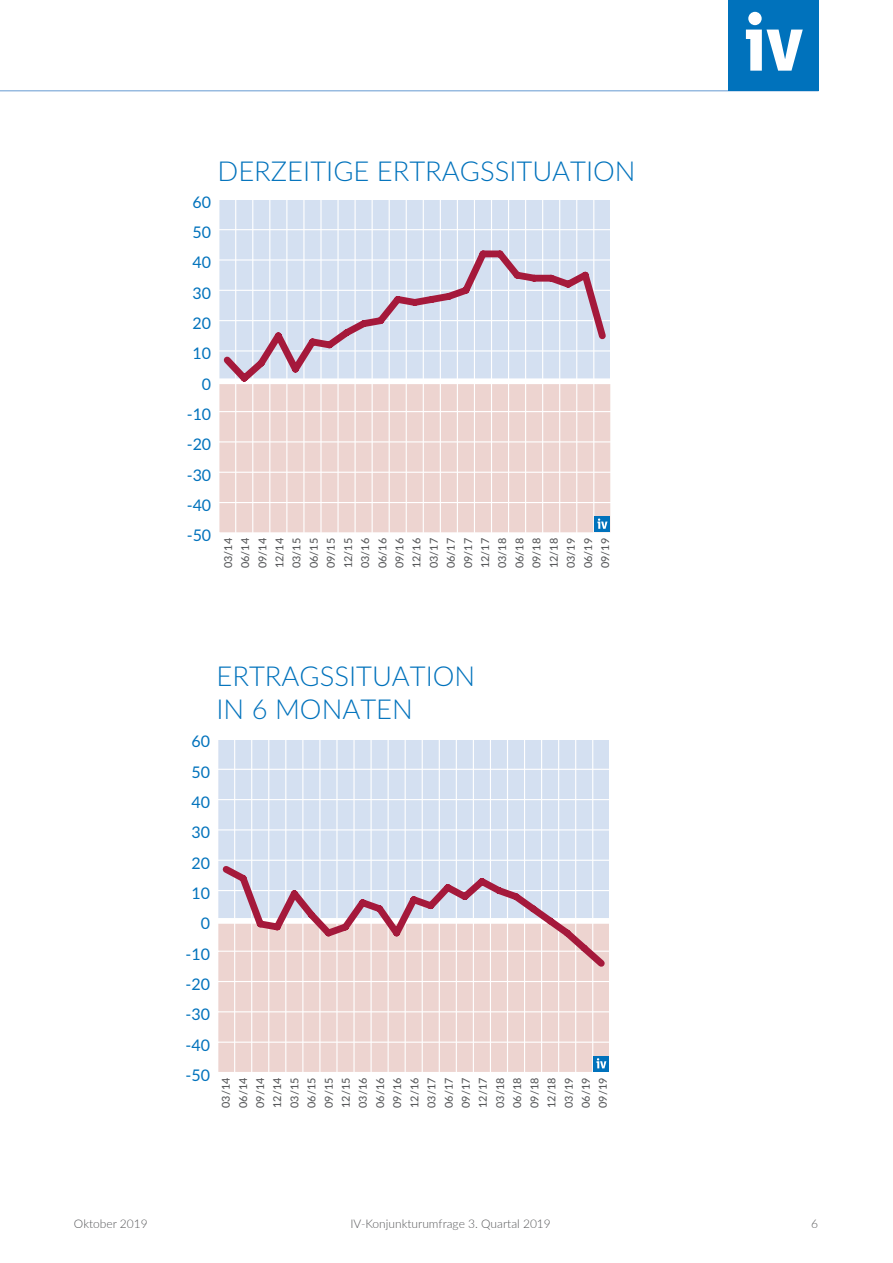
<style>
.page{position:relative;width:893px;height:1263px;background:#fff}
.page>*{position:absolute;margin:0;border:0;box-sizing:border-box;transform-origin:0 0}
.t1{font:300 27.45px/32.8px "Lato";color:#0072bc}
.t2{font:16.05px "Lato";color:#0072bc}
.t3{font:300 12px "Lato";color:#57585a}
.t4{font:500 10.8px/17.1px "Lato";color:#57585a;text-align:justify}
</style>
<div class="page">
<hr style="left:0;top:91px;width:819px;height:1px;background:#6599d1">
<div style="left:728px;top:0;width:91px;height:91px;background:#0072bc"></div>
<svg style="left:746px;top:30px;width:57px;height:41px"></svg>
<div style="left:748px;top:12px;width:14px;height:13px;background:#fff;border-radius:50%"></div>
<div style="left:219px;top:200px;width:391px;height:333px;background:#d4e0f1"></div>
<div style="left:220px;top:382px;width:391px;height:151px;background:#edd4d0"></div>
<hr style="left:235px;top:199px;width:1px;height:334px;background:#fff">
<hr style="left:252px;top:199px;width:1px;height:334px;background:#fff">
<hr style="left:269px;top:199px;width:1px;height:334px;background:#fff">
<hr style="left:286px;top:199px;width:1px;height:334px;background:#fff">
<hr style="left:303px;top:199px;width:1px;height:334px;background:#fff">
<hr style="left:320px;top:199px;width:2px;height:334px;background:#fff">
<hr style="left:337px;top:199px;width:2px;height:334px;background:#fff">
<hr style="left:354px;top:199px;width:2px;height:334px;background:#fff">
<hr style="left:372px;top:199px;width:1px;height:334px;background:#fff">
<hr style="left:389px;top:199px;width:1px;height:334px;background:#fff">
<hr style="left:406px;top:199px;width:1px;height:334px;background:#fff">
<hr style="left:423px;top:199px;width:1px;height:334px;background:#fff">
<hr style="left:440px;top:199px;width:1px;height:334px;background:#fff">
<hr style="left:457px;top:199px;width:1px;height:334px;background:#fff">
<hr style="left:474px;top:199px;width:1px;height:334px;background:#fff">
<hr style="left:491px;top:199px;width:1px;height:334px;background:#fff">
<hr style="left:508px;top:199px;width:1px;height:334px;background:#fff">
<hr style="left:525px;top:199px;width:1px;height:334px;background:#fff">
<hr style="left:542px;top:199px;width:1px;height:334px;background:#fff">
<hr style="left:559px;top:199px;width:1px;height:334px;background:#fff">
<hr style="left:576px;top:199px;width:1px;height:334px;background:#fff">
<hr style="left:593px;top:199px;width:1px;height:334px;background:#fff">
<hr style="left:610px;top:199px;width:1px;height:334px;background:#fff">
<hr style="left:219px;top:532px;width:477px;height:1px;background:#fff">
<hr style="left:219px;top:502px;width:477px;height:1px;background:#fff">
<hr style="left:219px;top:472px;width:477px;height:1px;background:#fff">
<hr style="left:219px;top:441px;width:477px;height:1px;background:#fff">
<hr style="left:219px;top:411px;width:477px;height:1px;background:#fff">
<hr style="left:219px;top:229px;width:477px;height:1px;background:#fff">
<svg style="left:219px;top:244px;width:392px;height:144px"></svg>
<div style="left:594px;top:516px;width:16px;height:16px;background:#0072bc"></div>
<svg style="left:597px;top:518px;width:10px;height:11px"></svg>
<div style="left:218px;top:740px;width:391px;height:332px;background:#d4e0f1"></div>
<div style="left:218px;top:921px;width:391px;height:151px;background:#edd4d0"></div>
<hr style="left:234px;top:739px;width:1px;height:333px;background:#fff">
<hr style="left:251px;top:739px;width:1px;height:333px;background:#fff">
<hr style="left:268px;top:739px;width:1px;height:333px;background:#fff">
<hr style="left:285px;top:739px;width:1px;height:333px;background:#fff">
<hr style="left:302px;top:739px;width:1px;height:333px;background:#fff">
<hr style="left:319px;top:739px;width:1px;height:333px;background:#fff">
<hr style="left:336px;top:739px;width:2px;height:333px;background:#fff">
<hr style="left:353px;top:739px;width:2px;height:333px;background:#fff">
<hr style="left:370px;top:739px;width:2px;height:333px;background:#fff">
<hr style="left:388px;top:739px;width:1px;height:333px;background:#fff">
<hr style="left:405px;top:739px;width:1px;height:333px;background:#fff">
<hr style="left:422px;top:739px;width:1px;height:333px;background:#fff">
<hr style="left:439px;top:739px;width:1px;height:333px;background:#fff">
<hr style="left:456px;top:739px;width:1px;height:333px;background:#fff">
<hr style="left:473px;top:739px;width:1px;height:333px;background:#fff">
<hr style="left:490px;top:739px;width:1px;height:333px;background:#fff">
<hr style="left:507px;top:739px;width:1px;height:333px;background:#fff">
<hr style="left:524px;top:739px;width:1px;height:333px;background:#fff">
<hr style="left:541px;top:739px;width:1px;height:333px;background:#fff">
<hr style="left:558px;top:739px;width:1px;height:333px;background:#fff">
<hr style="left:575px;top:739px;width:1px;height:333px;background:#fff">
<hr style="left:592px;top:739px;width:1px;height:333px;background:#fff">
<hr style="left:218px;top:1041px;width:477px;height:2px;background:#fff">
<hr style="left:218px;top:1011px;width:477px;height:1px;background:#fff">
<hr style="left:218px;top:981px;width:477px;height:1px;background:#fff">
<hr style="left:218px;top:829px;width:477px;height:1px;background:#fff">
<hr style="left:218px;top:799px;width:477px;height:1px;background:#fff">
<hr style="left:218px;top:769px;width:477px;height:1px;background:#fff">
<svg style="left:218px;top:860px;width:391px;height:113px"></svg>
<div style="left:593px;top:1056px;width:16px;height:16px;background:#0072bc"></div>
<svg style="left:596px;top:1058px;width:10px;height:10px"></svg>
<h2 class="t2" style="left:193px;top:190px;width:20px">60</h2>
<h2 class="t2" style="left:193px;top:221px;width:20px">50</h2>
<h2 class="t2" style="left:193px;top:251px;width:20px">40</h2>
<h2 class="t2" style="left:193px;top:281px;width:20px">30</h2>
<h2 class="t2" style="left:193px;top:312px;width:20px">20</h2>
<h2 class="t2" style="left:193px;top:342px;width:20px">10</h2>
<h2 class="t2" style="left:202px;top:372px;width:11px">0</h2>
<h2 class="t2" style="left:187px;top:403px;width:26px">-10</h2>
<h2 class="t2" style="left:187px;top:433px;width:26px">-20</h2>
<h2 class="t2" style="left:187px;top:463px;width:26px">-30</h2>
<h2 class="t2" style="left:187px;top:494px;width:26px">-40</h2>
<h2 class="t2" style="left:187px;top:524px;width:26px">-50</h2>
<h1 class="t1" style="left:218px;top:154px;width:420px">DERZEITIGE ERTRAGSSITUATION</h1>
<p class="t4" style="left:219px;top:568px;width:32px;rotate:-90deg">03/14<br>06/14<br>09/14<br>12/14<br>03/15<br>06/15<br>09/15<br>12/15<br>03/16<br>06/16<br>09/16<br>12/16<br>03/17<br>06/17<br>09/17<br>12/17<br>03/18<br>06/18<br>09/18<br>12/18<br>03/19<br>06/19<br>09/19</p>
<h2 class="t2" style="left:192px;top:730px;width:20px">60</h2>
<h2 class="t2" style="left:192px;top:760px;width:20px">50</h2>
<h2 class="t2" style="left:192px;top:791px;width:20px">40</h2>
<h2 class="t2" style="left:192px;top:821px;width:20px">30</h2>
<h2 class="t2" style="left:192px;top:851px;width:20px">20</h2>
<h2 class="t2" style="left:192px;top:882px;width:20px">10</h2>
<h2 class="t2" style="left:201px;top:912px;width:11px">0</h2>
<h2 class="t2" style="left:186px;top:942px;width:26px">-10</h2>
<h2 class="t2" style="left:186px;top:972px;width:26px">-20</h2>
<h2 class="t2" style="left:186px;top:1003px;width:26px">-30</h2>
<h2 class="t2" style="left:186px;top:1033px;width:26px">-40</h2>
<h2 class="t2" style="left:186px;top:1063px;width:26px">-50</h2>
<h1 class="t1" style="left:216px;top:658px;width:260px">ERTRAGSSITUATION<br>IN 6 MONATEN</h1>
<p class="t4" style="left:217px;top:1108px;width:32px;rotate:-90deg">03/14<br>06/14<br>09/14<br>12/14<br>03/15<br>06/15<br>09/15<br>12/15<br>03/16<br>06/16<br>09/16<br>12/16<br>03/17<br>06/17<br>09/17<br>12/17<br>03/18<br>06/18<br>09/18<br>12/18<br>03/19<br>06/19<br>09/19</p>
<p class="t3" style="left:74px;top:1215px;width:75px">Oktober 2019</p>
<p class="t3" style="left:350px;top:1215px;width:202px">IV-Konjunkturumfrage 3. Quartal 2019</p>
<p class="t3" style="left:811px;top:1215px;width:8px">6</p>
</div>
